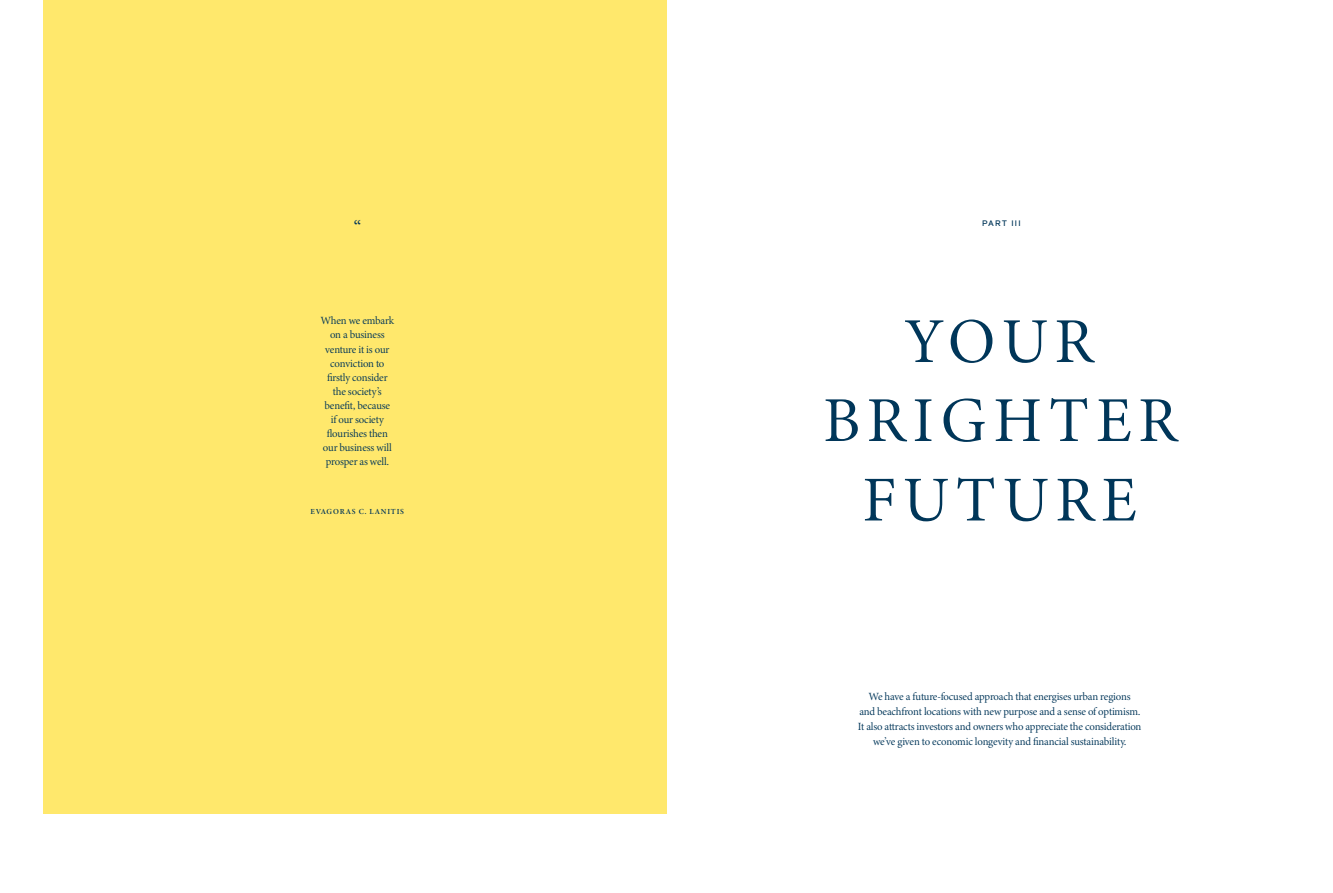
<style>
.page{position:relative;width:1333px;height:893px;background:#fff}
.page>*{position:absolute;margin:0;border:0;box-sizing:border-box;transform-origin:0 0}
.t1{font:64px/79.2px "Minion 3 Subhead";letter-spacing:.105em;color:#003659;text-align:center}
.t2{font:21px "Minion 3 Subhead";color:#003659}
.t3{font:11px/14.1px "Minion 3 Subhead";letter-spacing:-.015em;color:#003659;text-align:center}
.t4{font:500 8px "Reader";letter-spacing:.15em;color:#003659}
.t5{font:600 7.8px "Minion 3 Subhead";letter-spacing:.11em;color:#003659}
</style>
<div class="page">
<div style="left:43px;top:0;width:623px;height:814px;background:#ffe86c"></div>
<h2 class="t2" style="left:354px;top:214px;width:9px">“</h2>
<p class="t3" style="left:321px;top:314px;width:75px">When we embark on a business venture it is our conviction to firstly consider the society’s benefit, because if our society flourishes then our business will prosper as well.</p>
<p class="t5" style="left:310px;top:506px;width:95px">EVAGORAS C. LANITIS</p>
<p class="t4" style="left:982px;top:218px;width:40px">PART III</p>
<h1 class="t1" style="left:823px;top:302px;width:355px">YOUR<br>BRIGHTER<br>FUTURE</h1>
<p class="t3" style="left:858px;top:689px;width:285px;line-height:15px">We have a future-focused approach that energises urban regions<br>and beachfront locations with new purpose and a sense of optimism.<br>It also attracts investors and owners who appreciate the consideration we’ve given to economic longevity and financial sustainability.</p>
</div>
